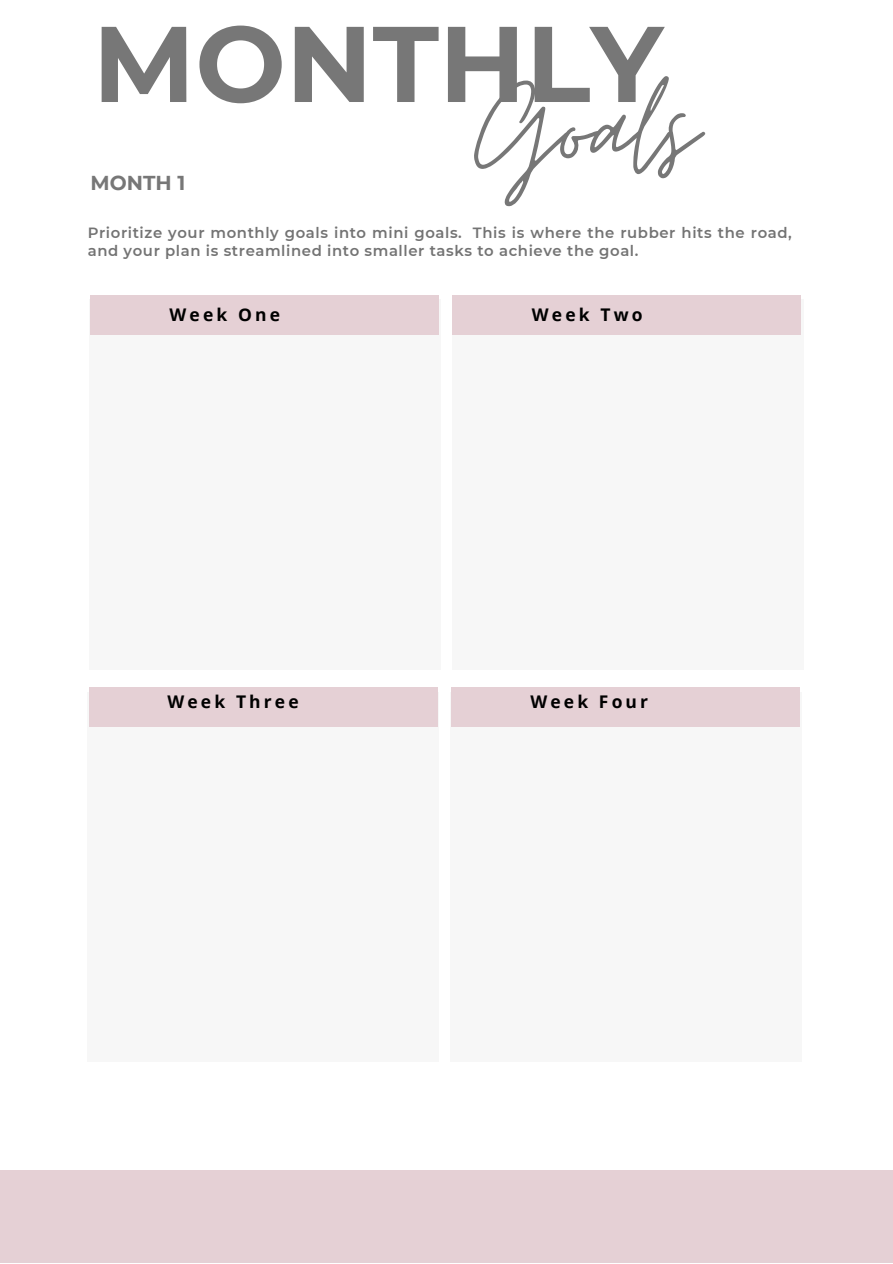
<style>
.page{position:relative;width:893px;height:1264px;background:#fff}
.page>*{position:absolute;margin:0;border:0;box-sizing:border-box;transform-origin:0 0}
.t1{font:153.3px "Moon Time";letter-spacing:.005em;color:#777}
.t2{font:700 107.25px "Montserrat";color:#777}
.t3{font:700 20.1px "Montserrat";color:#777}
.t4{font:700 17.4px "Open Sans";letter-spacing:.18em;color:#000}
.t5{font:600 14.85px/18px "Montserrat";letter-spacing:.04em;color:#737373}
</style>
<div class="page">
<div style="left:89px;top:299px;width:351px;height:370px;background:#f5f5f5"></div>
<div style="left:0;top:1170px;width:892px;height:92px;background:#e5d0d5"></div>
<div style="left:452px;top:299px;width:351px;height:370px;background:#f5f5f5"></div>
<div style="left:90px;top:295px;width:349px;height:39px;background:#e5d0d5"></div>
<div style="left:452px;top:295px;width:348px;height:39px;background:#e5d0d5"></div>
<div style="left:88px;top:692px;width:351px;height:369px;background:#f5f5f5"></div>
<div style="left:450px;top:692px;width:351px;height:369px;background:#f5f5f5"></div>
<div style="left:89px;top:687px;width:348px;height:39px;background:#e5d0d5"></div>
<div style="left:450px;top:687px;width:349px;height:39px;background:#e5d0d5"></div>
<h2 class="t2" style="left:93px;top:-2px;width:572px">MONTHLY</h2>
<h1 class="t1" style="left:474px;top:36px;width:225px">Goals</h1>
<p class="t5" style="left:88px;top:223px;width:705px">Prioritize your monthly goals into mini goals. This is where the rubber hits the road, and your plan is streamlined into smaller tasks to achieve the goal.</p>
<h3 class="t3" style="left:90px;top:170px;width:96px">MONTH 1</h3>
<p class="t4" style="left:170px;top:302px;width:112px">Week One</p>
<p class="t4" style="left:532px;top:302px;width:112px">Week Two</p>
<p class="t4" style="left:167px;top:689px;width:133px">Week Three</p>
<p class="t4" style="left:530px;top:689px;width:119px">Week Four</p>
</div>
